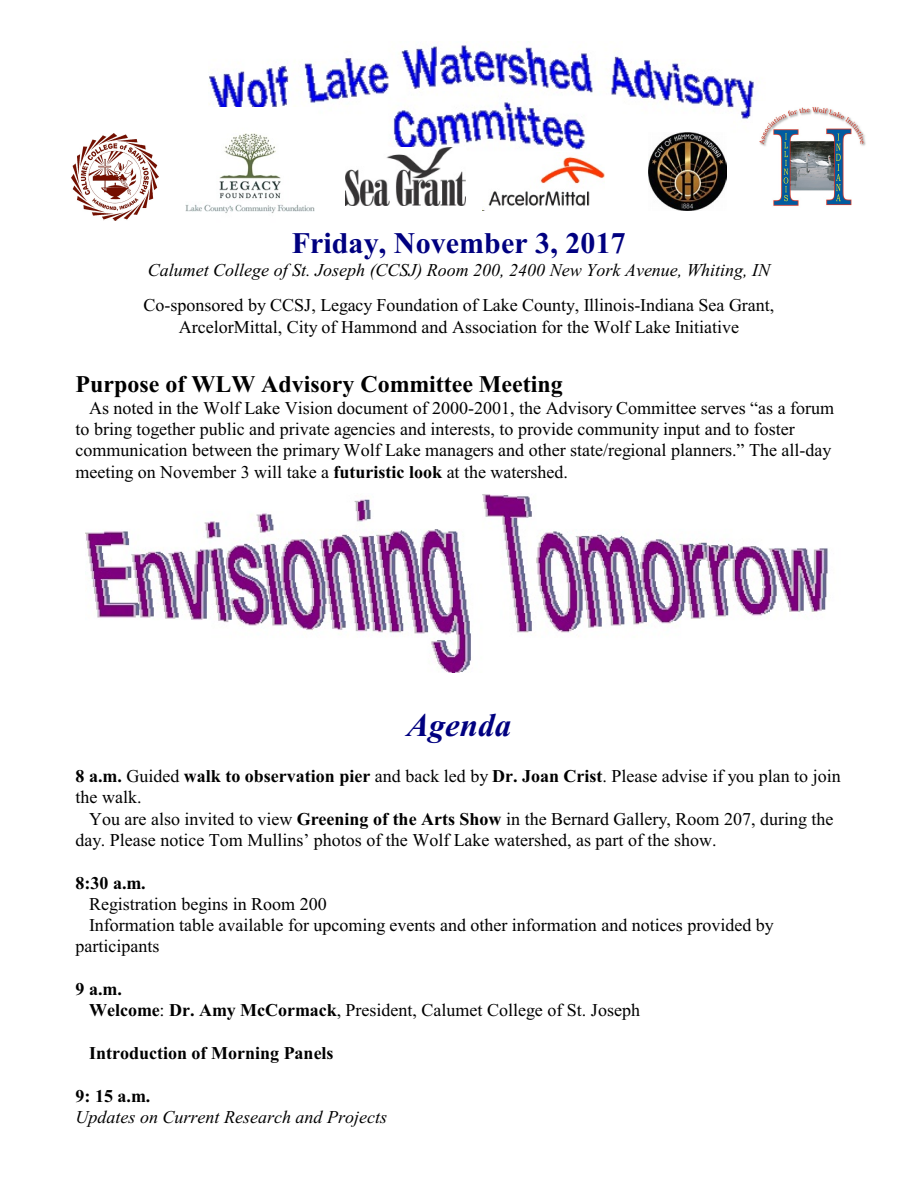
<style>
.page{position:relative;width:918px;height:1188px;background:#fff}
.page>*{position:absolute;margin:0;border:0;box-sizing:border-box;transform-origin:0 0}
.t1{font:italic 700 33px "Times New Roman";color:#000080}
.t2{font:700 30px "Times New Roman";letter-spacing:.005em;color:#000080}
.t3{font:700 24px "Times New Roman";color:#000}
.t4{font:18px/21.3px "Times New Roman";color:#000}
.t5{font:italic 18px "Times New Roman";color:#000}
.t6{font:700 18px "Times New Roman";color:#000}
.s1{font-weight:700}
</style>
<div class="page">
<img style="left:209px;top:42px;width:551px;height:130px">
<img style="left:482px;top:152px;width:123px;height:58px">
<img style="left:345px;top:147px;width:120px;height:59px">
<img style="left:86px;top:494px;width:742px;height:179px">
<img style="left:754px;top:102px;width:112px;height:104px">
<img style="left:649px;top:132px;width:77px;height:78px">
<img style="left:185px;top:107px;width:130px;height:106px">
<img style="left:72px;top:133px;width:86px;height:87px">
<h2 class="t2" style="left:292px;top:233px;width:335px">Friday, November 3, 2017</h2>
<p class="t5" style="left:148px;top:264px;width:624px">Calumet College of St. Joseph (CCSJ) Room 200, 2400 New York Avenue, Whiting, IN</p>
<p class="t4" style="left:144px;top:296px;width:632px;text-align:center">Co-sponsored by CCSJ, Legacy Foundation of Lake County, Illinois-Indiana Sea Grant,<br>ArcelorMittal, City of Hammond and Association for the Wolf Lake Initiative</p>
<h3 class="t3" style="left:76px;top:375px;width:489px">Purpose of WLW Advisory Committee Meeting</h3>
<p class="t4" style="left:76px;top:399px;width:760px;text-indent:14px">As noted in the Wolf Lake Vision document of 2000-2001, the Advisory Committee serves “as a forum to bring together public and private agencies and interests, to provide community input and to foster communication between the primary Wolf Lake managers and other state/regional planners.” The all-day meeting on November 3 will take a <span class="s1">futuristic look</span> at the watershed.</p>
<h1 class="t1" style="left:407px;top:714px;width:106px">Agenda</h1>
<p class="t4" style="left:76px;top:767px;width:767px"><span class="s1">8 a.m.</span> Guided <span class="s1">walk to observation pier</span> and back led by <span class="s1">Dr. Joan Crist</span>. Please advise if you plan to join the walk.</p>
<p class="t4" style="left:76px;top:810px;width:759px;text-indent:14px">You are also invited to view <span class="s1">Greening of the Arts Show</span> in the Bernard Gallery, Room 207, during the day. Please notice Tom Mullins’ photos of the Wolf Lake watershed, as part of the show.</p>
<p class="t6" style="left:76px;top:877px;width:72px">8:30 a.m.</p>
<p class="t4" style="left:89px;top:895px;width:239px">Registration begins in Room 200</p>
<p class="t4" style="left:89px;top:916px;width:686px">Information table available for upcoming events and other information and notices provided by</p>
<p class="t4" style="left:76px;top:937px;width:85px">participants</p>
<p class="t4" style="left:89px;top:980px;width:553px;text-indent:-14px"><span class="s1">9 a.m.<br>Welcome</span>: <span class="s1">Dr. Amy McCormack</span>, President, Calumet College of St. Joseph</p>
<p class="t6" style="left:89px;top:1047px;width:246px">Introduction of Morning Panels</p>
<p class="t6" style="left:76px;top:1090px;width:76px">9: 15 a.m.</p>
<p class="t5" style="left:76px;top:1110px;width:313px">Updates on Current Research and Projects</p>
</div>
